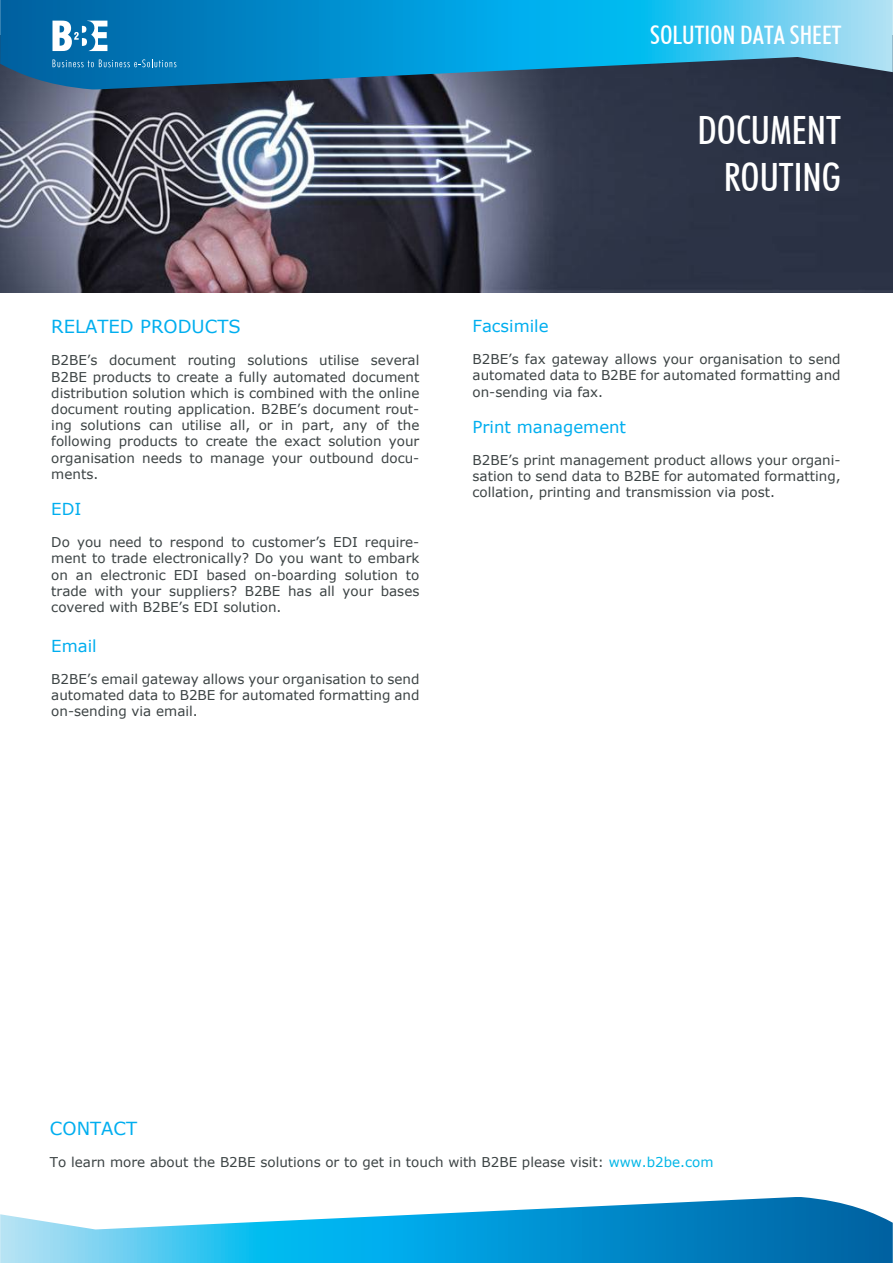
<style>
.page{position:relative;width:893px;height:1263px;background:#fff}
.page>*{position:absolute;margin:0;border:0;box-sizing:border-box;transform-origin:0 0}
.t1{font:500 condensed 39px/46.8px "Futura BT";color:#fff;text-align:right}
.t2{font:500 condensed 25.5px "Futura BT";color:#fff}
.t3{font:18px "Verdana";color:#00aeef}
.t4{font:16.5px "Verdana";color:#00aeef}
.t5{font:13.5px/16.2px "Verdana";color:#3c4344;text-align:justify}
.s1{color:#00b6e7}
</style>
<div class="page">
<img style="left:0;top:89px;width:893px;height:203px">
<svg style="left:0;top:1197px;width:893px;height:66px"></svg>
<svg style="left:0;top:0;width:893px;height:89px;background:#1f8dbd"></svg>
<svg style="left:28px;top:20px;width:167px;height:47px;background:#2282b9"></svg>
<h2 class="t2" style="left:650px;top:19px;width:193px">SOLUTION DATA SHEET</h2>
<h3 class="t3" style="left:51px;top:314px;width:191px">RELATED PRODUCTS</h3>
<p class="t5" style="left:51px;top:352px;width:370px">B2BE’s document routing solutions utilise several B2BE products to create a fully automated document distribution solution which is combined with the online document routing application. B2BE’s document rout&shy;ing solutions can utilise all, or in part, any of the following products to create the exact solution your organisation needs to manage your outbound docu&shy;ments.</p>
<p class="t4" style="left:51px;top:497px;width:32px">EDI</p>
<p class="t5" style="left:51px;top:534px;width:370px">Do you need to respond to customer’s EDI require&shy;ment to trade electronically? Do you want to embark on an electronic EDI based on-boarding solution to trade with your suppliers? B2BE has all your bases covered with B2BE’s EDI solution.</p>
<p class="t4" style="left:51px;top:634px;width:47px">Email</p>
<p class="t5" style="left:51px;top:671px;width:370px">B2BE’s email gateway allows your organisation to send automated data to B2BE for automated formatting and on-sending via email.</p>
<h1 class="t1" style="left:698px;top:106px;width:145px">DOCUMENT<br>ROUTING</h1>
<p class="t4" style="left:473px;top:314px;width:78px">Facsimile</p>
<p class="t5" style="left:473px;top:351px;width:370px">B2BE’s fax gateway allows your organisation to send automated data to B2BE for automated formatting and on-sending via fax.</p>
<p class="t4" style="left:473px;top:415px;width:155px">Print management</p>
<p class="t5" style="left:473px;top:452px;width:370px">B2BE’s print management product allows your organi&shy;sation to send data to B2BE for automated formatting, collation, printing and transmission via post.</p>
<h3 class="t3" style="left:50px;top:1116px;width:89px">CONTACT</h3>
<p class="t5" style="left:50px;top:1154px;width:665px">To learn more about the B2BE solutions or to get in touch with B2BE please visit: <span class="s1">www.b2be.com</span></p>
</div>
